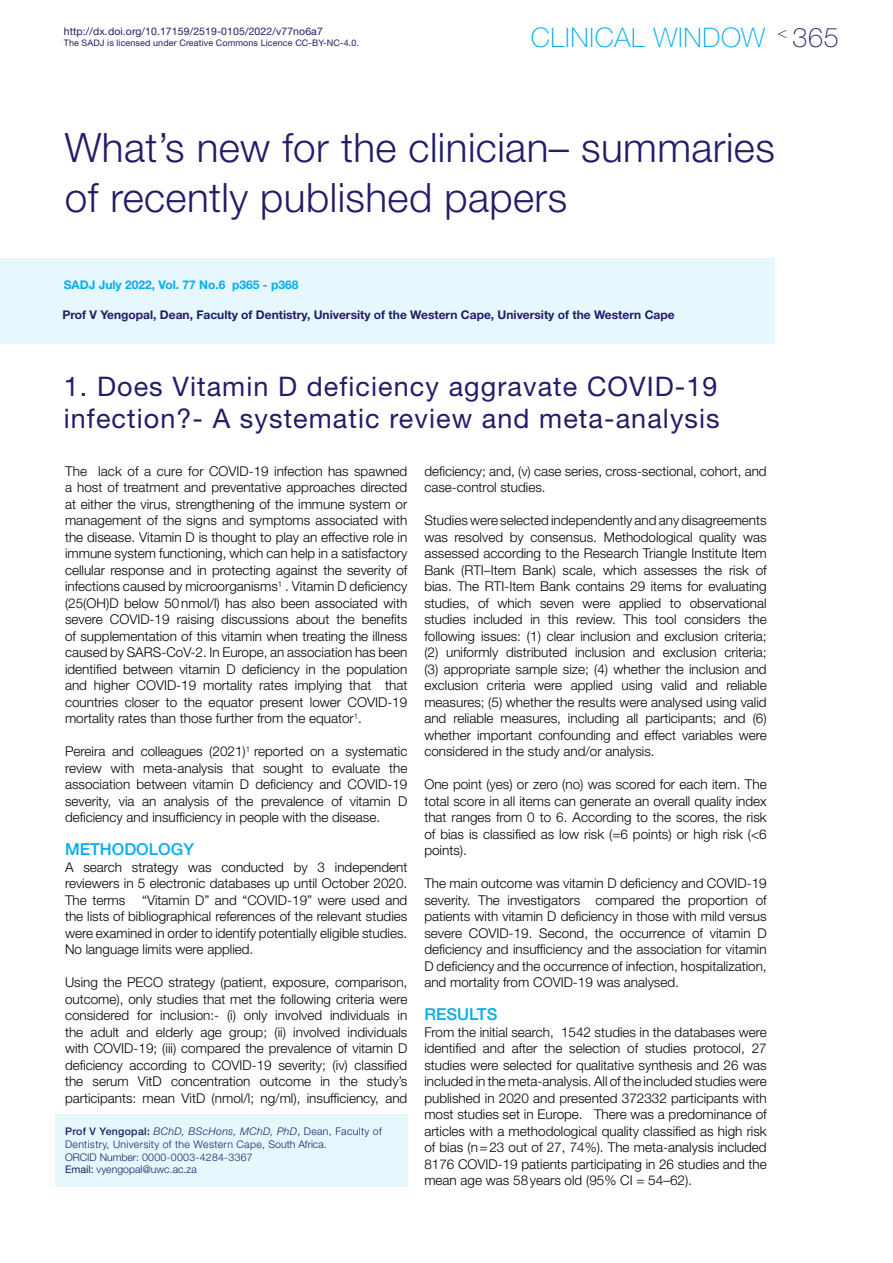
<style>
.page{position:relative;width:893px;height:1263px;background:#fff}
.page>*{position:absolute;margin:0;border:0;box-sizing:border-box;transform-origin:0 0}
.Article_Title{font:300 40.5px/49.5px "Helvetica Neue LT Std";letter-spacing:.01em;color:#221d67}
.Article_SubTitle{font:27px/32.4px "Helvetica Neue LT Std";letter-spacing:.04em;color:#221d67}
.t1{font:100 27px "Helvetica Neue LT Std";letter-spacing:.025em;color:#00aeef}
.Text_Body_RC_74_5{font:500 16.5px "Helvetica Neue LT Std";color:#00aeef}
.t2{font:100 15.75px "Helvetica Neue LT Std";color:#221d67}
.Text_Body_RC_74_5-2{font:300 13.5px/16.5px "Helvetica Neue LT Std";color:#000;text-align:justify}
.Article_AuthorName{font:700 12px "Helvetica Neue LT Std";color:#221d67}
.Article_JournalName{font:700 12px "Helvetica Neue LT Std";color:#00aeef}
.Article_AuthorDetail{font:300 10.5px/12.6px "Helvetica Neue LT Std";letter-spacing:.03em;color:#221d67}
.Header_WebNumber{font:10.5px "Helvetica Neue LT Std";letter-spacing:.01em;color:#221d67}
.Article_AuthorDetail-2{font:300 10.5px "Helvetica Neue LT Std";color:#221d67}
.Header_WebNumber-2{font:9px "Helvetica Neue LT Std";letter-spacing:.01em;color:#221d67}
.s1{color:#221d67}
.s2{font-weight:500}
.s3{font-style:italic}
.s4{font-weight:400}
</style>
<div class="page">
<div style="left:55px;top:1114px;width:352px;height:73px;background:#e6f7fd"></div>
<div style="left:0;top:258px;width:775px;height:86px;background:#e6f7fd"></div>
<p class="Header_WebNumber" style="left:64px;top:25px;width:261px">http://dx.doi.org/10.17159/2519-0105/2022/v77no6a7</p>
<p class="Header_WebNumber-2" style="left:64px;top:37px;width:297px">The SADJ is licensed under Creative Commons Licence CC-BY-NC-4.0.</p>
<h2 class="t1" style="left:531px;top:22px;width:310px">CLINICAL WINDOW <span class="s1">365</span></h2>
<p class="t2" style="left:778px;top:23px;width:11px">&lt;</p>
<p class="Article_Title" style="left:65px;top:122px;width:711px">What’s new for the clinician– summaries of recently published papers</p>
<p class="Article_JournalName" style="left:64px;top:277px;width:236px">SADJ July 2022, Vol. 77 No.6 p365 - p368</p>
<p class="Article_AuthorName" style="left:62px;top:307px;width:614px">Prof V Yengopal, Dean, Faculty of Dentistry, University of the Western Cape, University of the Western Cape</p>
<p class="Article_SubTitle" style="left:64px;top:369px;width:657px">1. Does Vitamin D deficiency aggravate COVID-19 infection?- A systematic review and meta-analysis</p>
<p class="Text_Body_RC_74_5-2" style="left:65px;top:462px;width:344px">The lack of a cure for COVID-19 infection has spawned a host of treatment and preventative approaches directed at either the virus, strengthening of the immune system or management of the signs and symptoms associated with the disease. Vitamin D is thought to play an effective role in immune system functioning, which can help in a satisfactory cellular response and in protecting against the severity of infections caused by microorganisms<sup>1</sup> . Vitamin D deficiency (25(OH)D below 50nmol/l) has also been associated with severe COVID-19 raising discussions about the benefits of supplementation of this vitamin when treating the illness caused by SARS-CoV-2. In Europe, an association has been identified between vitamin D deficiency in the population and higher COVID-19 mortality rates implying that that countries closer to the equator present lower COVID-19 mortality rates than those further from the equator<sup>1</sup>.</p>
<p class="Text_Body_RC_74_5-2" style="left:65px;top:743px;width:344px">Pereira and colleagues (2021)<sup>1</sup> reported on a systematic review with meta-analysis that sought to evaluate the association between vitamin D deficiency and COVID-19 severity, via an analysis of the prevalence of vitamin D deficiency and insufficiency in people with the disease.</p>
<p class="Text_Body_RC_74_5" style="left:65px;top:840px;width:130px">METHODOLOGY</p>
<p class="Text_Body_RC_74_5-2" style="left:65px;top:858px;width:344px">A search strategy was conducted by 3 independent reviewers in 5 electronic databases up until October 2020.<br>The terms “Vitamin D” and “COVID-19” were used and the lists of bibliographical references of the relevant studies were examined in order to identify potentially eligible studies.<br>No language limits were applied.</p>
<p class="Text_Body_RC_74_5-2" style="left:65px;top:974px;width:344px">Using the PECO strategy (patient, exposure, comparison, outcome), only studies that met the following criteria were considered for inclusion:- (i) only involved individuals in the adult and elderly age group; (ii) involved individuals with COVID-19; (iii) compared the prevalence of vitamin D deficiency according to COVID-19 severity; (iv) classified the serum VitD concentration outcome in the study’s participants: mean VitD (nmol/l; ng/ml), insufficiency, and</p>
<p class="Article_AuthorDetail" style="left:65px;top:1125px;width:318px"><span class="s2">Prof V Yengopal:</span> <span class="s3">BChD, BScHons, MChD, PhD</span><span class="s4">,</span> Dean, Faculty of<br>Dentistry, University of the Western Cape, South Africa.</p>
<p class="Article_AuthorDetail" style="left:65px;top:1150px;width:189px">ORCID Number: 0000-0003-4284-3367</p>
<p class="Article_AuthorDetail-2" style="left:65px;top:1163px;width:133px"><span class="s4">Email:</span> vyengopal@uwc.ac.za</p>
<p class="Text_Body_RC_74_5-2" style="left:424px;top:462px;width:344px">deficiency; and, (v) case series, cross-sectional, cohort, and case-control studies.</p>
<p class="Text_Body_RC_74_5-2" style="left:424px;top:512px;width:344px">Studies were selected independently and any disagreements was resolved by consensus. Methodological quality was assessed according to the Research Triangle Institute Item Bank (RTI–Item Bank) scale, which assesses the risk of bias. The RTI-Item Bank contains 29 items for evaluating studies, of which seven were applied to observational studies included in this review. This tool considers the following issues: (1) clear inclusion and exclusion criteria; (2) uniformly distributed inclusion and exclusion criteria; (3) appropriate sample size; (4) whether the inclusion and exclusion criteria were applied using valid and reliable measures; (5) whether the results were analysed using valid and reliable measures, including all participants; and (6) whether important confounding and effect variables were considered in the study and/or analysis.</p>
<p class="Text_Body_RC_74_5-2" style="left:424px;top:776px;width:344px">One point (yes) or zero (no) was scored for each item. The total score in all items can generate an overall quality index that ranges from 0 to 6. According to the scores, the risk of bias is classified as low risk (=6 points) or high risk (&lt;6 points).</p>
<p class="Text_Body_RC_74_5-2" style="left:424px;top:875px;width:344px">The main outcome was vitamin D deficiency and COVID-19 severity. The investigators compared the proportion of patients with vitamin D deficiency in those with mild versus severe COVID-19. Second, the occurrence of vitamin D deficiency and insufficiency and the association for vitamin D deficiency and the occurrence of infection, hospitalization, and mortality from COVID-19 was analysed.</p>
<p class="Text_Body_RC_74_5" style="left:424px;top:1005px;width:75px">RESULTS</p>
<p class="Text_Body_RC_74_5-2" style="left:424px;top:1023px;width:344px">From the initial search, 1542 studies in the databases were identified and after the selection of studies protocol, 27 studies were selected for qualitative synthesis and 26 was included in the meta-analysis. All of the included studies were published in 2020 and presented 372332 participants with most studies set in Europe. There was a predominance of articles with a methodological quality classified as high risk of bias (n=23 out of 27, 74%). The meta-analysis included 8176 COVID-19 patients participating in 26 studies and the mean age was 58years old (95% CI = 54–62).</p>
</div>
